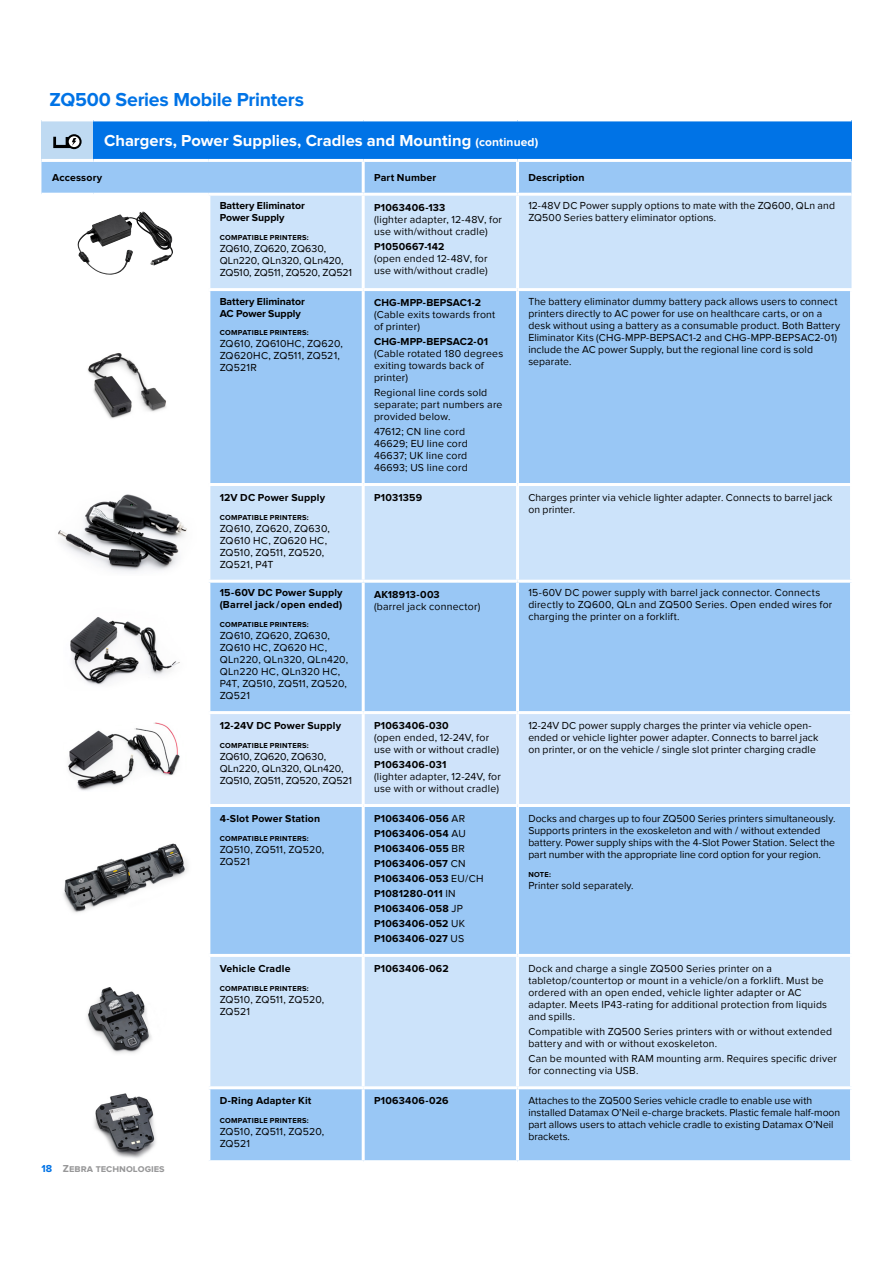
<style>
.page{position:relative;width:893px;height:1263px;background:#fff}
.page>*{position:absolute;margin:0;border:0;box-sizing:border-box;transform-origin:0 0}
.t1{font:700 19.5px "Proxima Nova";letter-spacing:-.01em;color:#0073e6}
.t2{font:700 16.5px "Proxima Nova";color:#fff}
.t3{font:10.5px/12px "Proxima Nova";letter-spacing:.01em;color:#000}
.t4{font:700 10.5px/15px "Proxima Nova";letter-spacing:.02em;color:#000}
.t5{font:10.5px/12px "Proxima Nova";letter-spacing:-.01em;color:#000}
.t6{font:700 10.5px/12px "Proxima Nova";letter-spacing:-.005em;color:#000}
.t7{font:700 10.5px "Proxima Nova";color:#989899}
.t8{font:700 7.5px "Proxima Nova";letter-spacing:.025em;color:#000}
.s1{font-size:12px}
.s2{color:#0073e6}
.s3{font-weight:400}
</style>
<div class="page">
<div style="left:41px;top:120px;width:52px;height:40px;background:#bfdaf2"></div>
<div style="left:93px;top:120px;width:758px;height:40px;background:#0073e6"></div>
<div style="left:41px;top:162px;width:810px;height:31px;background:#99c7f5"></div>
<svg style="left:86px;top:211px;width:87px;height:64px"></svg>
<div style="left:210px;top:196px;width:641px;height:92px;background:#cce3fa"></div>
<div style="left:210px;top:291px;width:640px;height:192px;background:#99c7f5"></div>
<div style="left:210px;top:486px;width:640px;height:94px;background:#cce3fa"></div>
<div style="left:210px;top:583px;width:640px;height:128px;background:#99c7f5"></div>
<div style="left:210px;top:714px;width:640px;height:90px;background:#cfe3fa"></div>
<div style="left:210px;top:807px;width:640px;height:147px;background:#99c7f5"></div>
<div style="left:210px;top:957px;width:640px;height:129px;background:#cce3fa"></div>
<div style="left:210px;top:1089px;width:640px;height:71px;background:#99c7f5"></div>
<hr style="left:41px;top:159px;width:52px;height:3px;background:#fff">
<hr style="left:93px;top:159px;width:116px;height:3px;background:#fff">
<hr style="left:209px;top:159px;width:154px;height:3px;background:#fff">
<hr style="left:363px;top:159px;width:154px;height:3px;background:#fff">
<hr style="left:362px;top:162px;width:3px;height:31px;background:#fff">
<hr style="left:516px;top:162px;width:3px;height:31px;background:#fff">
<hr style="left:362px;top:196px;width:3px;height:92px;background:#fff">
<hr style="left:516px;top:196px;width:3px;height:92px;background:#fff">
<hr style="left:517px;top:159px;width:334px;height:3px;background:#fff">
<hr style="left:41px;top:118px;width:52px;height:3px;background:#fff">
<hr style="left:93px;top:118px;width:116px;height:3px;background:#fff">
<hr style="left:209px;top:118px;width:154px;height:3px;background:#fff">
<hr style="left:363px;top:118px;width:154px;height:3px;background:#fff">
<hr style="left:517px;top:118px;width:334px;height:3px;background:#fff">
<hr style="left:362px;top:291px;width:3px;height:192px;background:#fff">
<hr style="left:516px;top:291px;width:3px;height:192px;background:#fff">
<hr style="left:362px;top:486px;width:3px;height:94px;background:#fff">
<hr style="left:516px;top:486px;width:3px;height:94px;background:#fff">
<hr style="left:362px;top:583px;width:3px;height:128px;background:#fff">
<hr style="left:516px;top:583px;width:3px;height:128px;background:#fff">
<hr style="left:362px;top:714px;width:3px;height:90px;background:#fff">
<hr style="left:516px;top:714px;width:3px;height:90px;background:#fff">
<hr style="left:362px;top:807px;width:3px;height:147px;background:#fff">
<hr style="left:516px;top:807px;width:3px;height:147px;background:#fff">
<hr style="left:362px;top:957px;width:3px;height:129px;background:#fff">
<hr style="left:516px;top:957px;width:3px;height:129px;background:#fff">
<hr style="left:362px;top:1089px;width:3px;height:71px;background:#fff">
<hr style="left:516px;top:1089px;width:3px;height:71px;background:#fff">
<svg style="left:53px;top:134px;width:29px;height:15px"></svg>
<img style="left:77px;top:212px;width:65px;height:50px">
<img style="left:88px;top:353px;width:78px;height:66px">
<img style="left:58px;top:494px;width:129px;height:78px">
<img style="left:70px;top:617px;width:110px;height:68px">
<img style="left:68px;top:722px;width:112px;height:69px">
<img style="left:63px;top:843px;width:125px;height:70px">
<img style="left:87px;top:987px;width:65px;height:67px">
<img style="left:94px;top:1093px;width:62px;height:66px">
<h1 class="t1" style="left:50px;top:91px;width:256px">ZQ500 Series Mobile Printers</h1>
<h2 class="t2" style="left:104px;top:133px;width:436px">Chargers, Power Supplies, Cradles and Mounting <span class="s1">(continued)</span></h2>
<p class="t4" style="left:52px;top:170px;width:52px">Accessory</p>
<p class="t4" style="left:374px;top:170px;width:64px">Part Number</p>
<p class="t4" style="left:528px;top:170px;width:58px">Description</p>
<p class="t6" style="left:220px;top:200px;width:87px">Battery Eliminator<br>Power Supply</p>
<p class="t8" style="left:220px;top:234px;width:91px">COMPATIBLE PRINTERS:</p>
<p class="t5" style="left:220px;top:243px;width:134px">ZQ610, ZQ620, ZQ630,<br>QLn220, QLn320, QLn420,<br>ZQ510, ZQ511, ZQ520, ZQ521</p>
<p class="t3" style="left:528px;top:200px;width:308px">12-48V DC Power supply options to mate with the ZQ600, QLn and<br>ZQ500 Series battery eliminator options.</p>
<p class="t4" style="left:374px;top:200px;width:73px">P1063406-133</p>
<p class="t3" style="left:374px;top:213px;width:130px">(lighter adapter, 12-48V, for use with/without cradle)</p>
<p class="t4" style="left:374px;top:239px;width:72px">P1050667-142</p>
<p class="t3" style="left:374px;top:252px;width:115px">(open ended 12-48V, for use with/without cradle)</p>
<p class="t7" style="left:41px;top:1163px;width:125px"><span class="s2">18</span> Zebra technologies</p>
<p class="t6" style="left:220px;top:296px;width:87px">Battery Eliminator<br>AC Power Supply</p>
<p class="t8" style="left:220px;top:330px;width:91px">COMPATIBLE PRINTERS:</p>
<p class="t3" style="left:220px;top:338px;width:125px">ZQ610, ZQ610HC, ZQ620,<br>ZQ620HC, ZQ511, ZQ521,<br>ZQ521R</p>
<p class="t4" style="left:220px;top:490px;width:107px">12V DC Power Supply</p>
<p class="t8" style="left:220px;top:514px;width:91px">COMPATIBLE PRINTERS:</p>
<p class="t3" style="left:220px;top:522px;width:112px">ZQ610, ZQ620, ZQ630,<br>ZQ610 HC, ZQ620 HC,<br>ZQ510, ZQ511, ZQ520,<br>ZQ521, P4T</p>
<p class="t4" style="left:220px;top:587px;width:124px;line-height:12px">15-60V DC Power Supply (Barrel jack/open ended)</p>
<p class="t8" style="left:220px;top:621px;width:91px">COMPATIBLE PRINTERS:</p>
<p class="t3" style="left:220px;top:630px;width:130px">ZQ610, ZQ620, ZQ630,<br>ZQ610 HC, ZQ620 HC,<br>QLn220, QLn320, QLn420,<br>QLn220 HC, QLn320 HC,<br>P4T, ZQ510, ZQ511, ZQ520,<br>ZQ521</p>
<p class="t4" style="left:220px;top:718px;width:123px">12-24V DC Power Supply</p>
<p class="t8" style="left:220px;top:742px;width:91px">COMPATIBLE PRINTERS:</p>
<p class="t5" style="left:220px;top:750px;width:134px">ZQ610, ZQ620, ZQ630,<br>QLn220, QLn320, QLn420,<br>ZQ510, ZQ511, ZQ520, ZQ521</p>
<p class="t4" style="left:220px;top:811px;width:102px">4-Slot Power Station</p>
<p class="t8" style="left:220px;top:835px;width:91px">COMPATIBLE PRINTERS:</p>
<p class="t3" style="left:220px;top:843px;width:106px">ZQ510, ZQ511, ZQ520,<br>ZQ521</p>
<p class="t4" style="left:220px;top:961px;width:72px">Vehicle Cradle</p>
<p class="t8" style="left:220px;top:985px;width:91px">COMPATIBLE PRINTERS:</p>
<p class="t3" style="left:220px;top:993px;width:106px">ZQ510, ZQ511, ZQ520,<br>ZQ521</p>
<p class="t4" style="left:220px;top:1094px;width:93px">D-Ring Adapter Kit</p>
<p class="t8" style="left:220px;top:1117px;width:91px">COMPATIBLE PRINTERS:</p>
<p class="t3" style="left:220px;top:1126px;width:106px">ZQ510, ZQ511, ZQ520,<br>ZQ521</p>
<p class="t4" style="left:374px;top:295px;width:109px">CHG-MPP-BEPSAC1-2</p>
<p class="t3" style="left:374px;top:309px;width:123px">(Cable exits towards front of printer)</p>
<p class="t4" style="left:374px;top:334px;width:116px">CHG-MPP-BEPSAC2-01</p>
<p class="t3" style="left:374px;top:348px;width:131px">(Cable rotated 180 degrees exiting towards back of printer)</p>
<p class="t3" style="left:374px;top:387px;width:130px">Regional line cords sold separate; part numbers are provided below.</p>
<p class="t3" style="left:374px;top:426px;width:95px">47612; CN line cord<br>46629; EU line cord<br>46637; UK line cord<br>46693; US line cord</p>
<p class="t3" style="left:528px;top:295px;width:313px">The battery eliminator dummy battery pack allows users to connect printers directly to AC power for use on healthcare carts, or on a desk without using a battery as a consumable product. Both Battery Eliminator Kits (CHG-MPP-BEPSAC1-2 and CHG-MPP-BEPSAC2-01) include the AC power Supply, but the regional line cord is sold separate.</p>
<p class="t4" style="left:374px;top:490px;width:50px">P1031359</p>
<p class="t3" style="left:528px;top:492px;width:306px">Charges printer via vehicle lighter adapter. Connects to barrel jack on printer.</p>
<p class="t4" style="left:374px;top:587px;width:67px">AK18913-003</p>
<p class="t3" style="left:374px;top:600px;width:108px">(barrel jack connector)</p>
<p class="t3" style="left:528px;top:587px;width:305px">15-60V DC power supply with barrel jack connector. Connects directly to ZQ600, QLn and ZQ500 Series. Open ended wires for charging the printer on a forklift.</p>
<p class="t4" style="left:374px;top:718px;width:76px">P1063406-030</p>
<p class="t3" style="left:374px;top:732px;width:126px">(open ended, 12-24V, for use with or without cradle)</p>
<p class="t4" style="left:374px;top:757px;width:74px">P1063406-031</p>
<p class="t3" style="left:374px;top:771px;width:128px">(lighter adapter, 12-24V, for use with or without cradle)</p>
<p class="t3" style="left:528px;top:720px;width:292px">12-24V DC power supply charges the printer via vehicle open&shy;ended or vehicle lighter power adapter. Connects to barrel jack on printer, or on the vehicle / single slot printer charging cradle</p>
<p class="t4" style="left:374px;top:811px;width:111px">P1063406-056 <span class="s3">AR<br></span>P1063406-054 <span class="s3">AU<br></span>P1063406-055 <span class="s3">BR<br></span>P1063406-057 <span class="s3">CN<br></span>P1063406-053 <span class="s3">EU / CH<br></span>P1081280-011 <span class="s3">IN<br></span>P1063406-058 <span class="s3">JP<br></span>P1063406-052 <span class="s3">UK<br></span>P1063406-027 <span class="s3">US</span></p>
<p class="t3" style="left:528px;top:812px;width:309px">Docks and charges up to four ZQ500 Series printers simultaneously.<br>Supports printers in the exoskeleton and with / without extended battery. Power supply ships with the 4-Slot Power Station. Select the part number with the appropriate line cord option for your region.</p>
<p class="t8" style="left:528px;top:871px;width:24px">NOTE:</p>
<p class="t3" style="left:528px;top:879px;width:107px">Printer sold separately.</p>
<p class="t4" style="left:374px;top:961px;width:76px">P1063406-062</p>
<p class="t3" style="left:528px;top:962px;width:300px">Dock and charge a single ZQ500 Series printer on a<br>tabletop / countertop or mount in a vehicle / on a forklift. Must be ordered with an open ended, vehicle lighter adapter or AC adapter. Meets IP43-rating for additional protection from liquids and spills.</p>
<p class="t3" style="left:528px;top:1026px;width:305px">Compatible with ZQ500 Series printers with or without extended battery and with or without exoskeleton.</p>
<p class="t3" style="left:528px;top:1053px;width:310px">Can be mounted with RAM mounting arm. Requires specific driver for connecting via USB.</p>
<p class="t4" style="left:374px;top:1094px;width:76px">P1063406-026</p>
<p class="t3" style="left:528px;top:1095px;width:313px">Attaches to the ZQ500 Series vehicle cradle to enable use with installed Datamax O’Neil e-charge brackets. Plastic female half-moon part allows users to attach vehicle cradle to existing Datamax O’Neil brackets.</p>
</div>
